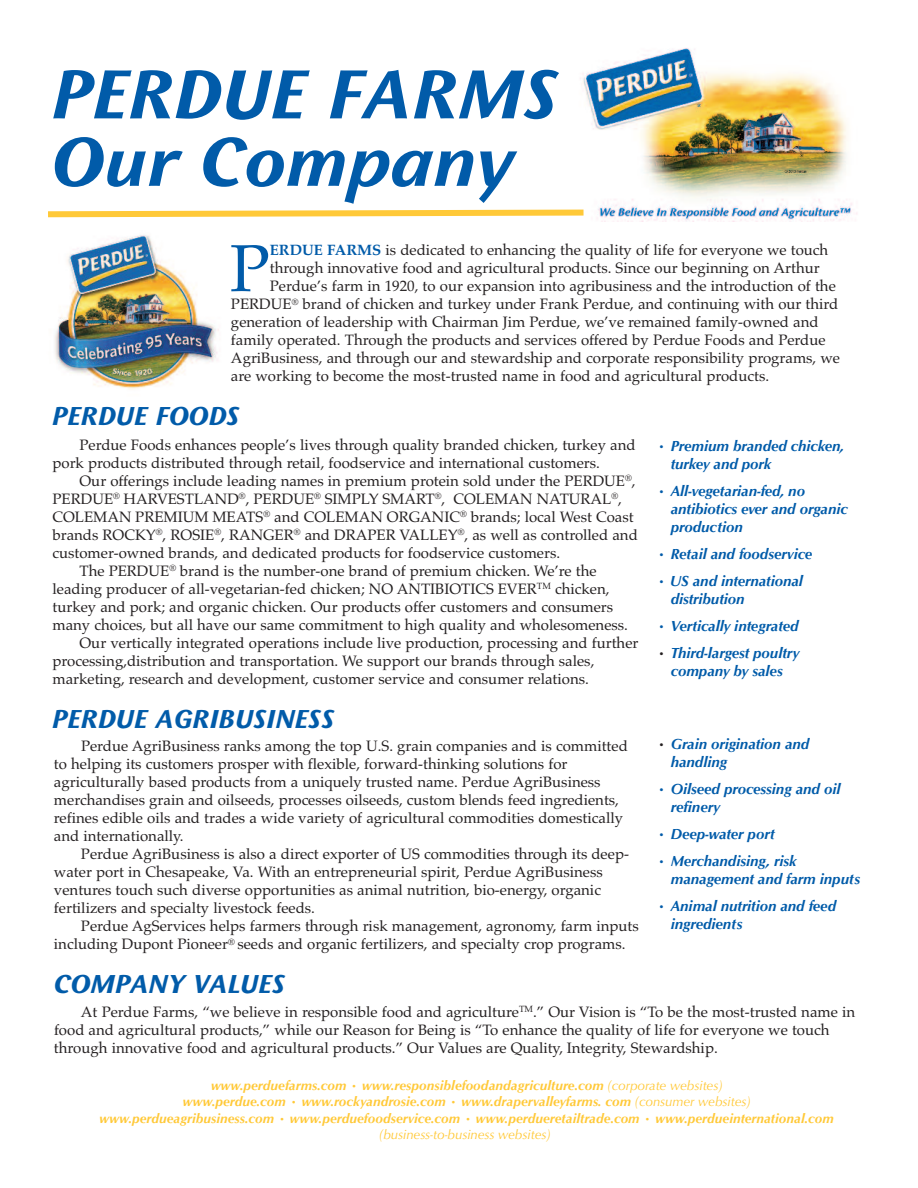
<style>
.page{position:relative;width:918px;height:1188px;background:#fff}
.page>*{position:absolute;margin:0;border:0;box-sizing:border-box;transform-origin:0 0}
.t1{font:italic 700 72px/67.5px "Wunderlich";color:#015ba9}
.t2{font:66.6px "Palatino";color:#015ba9}
.t3{font:italic 700 27px "Wunderlich";color:#015ba9}
.t4{font:15px/18px "Palatino";color:#231f20}
.t5{font:15px/18px "Optimum Bold Italic DTC";letter-spacing:-.01em;color:#015ba9}
.t6{font:13.5px/16.5px "Optimum Bold Italic DTC";color:#ffc938;text-align:center}
.t7{font:13.5px "Optimum Roman Italic DTC";color:#ffc938}
.s1{font-weight:700;color:#015ba9}
.s2{font-family:"Optimum Bold DTC";color:#231f20}
.s3{font-family:"Optimum Roman Italic DTC"}
</style>
<div class="page">
<img style="left:580px;top:48px;width:277px;height:173px">
<svg style="left:48px;top:207px;width:542px;height:13px"></svg>
<img style="left:55px;top:235px;width:164px;height:154px">
<h1 class="t1" style="left:52px;top:70px;width:509px">PERDUE FARMS<br>Our Company</h1>
<h2 class="t2" style="left:230px;top:229px;width:42px">P</h2>
<p class="t4" style="left:270px;top:241px;width:560px"><span class="s1">ERDUE FARMS</span> is dedicated to enhancing the quality of life for everyone we touch</p>
<p class="t4" style="left:270px;top:259px;width:551px">through innovative food and agricultural products. Since our beginning on Arthur</p>
<p class="t4" style="left:270px;top:277px;width:568px">Perdue’s farm in 1920, to our expansion into agribusiness and the introduction of the</p>
<p class="t4" style="left:231px;top:295px;width:609px">PERDUE<sup>®</sup> brand of chicken and turkey under Frank Perdue, and continuing with our third</p>
<p class="t4" style="left:231px;top:313px;width:589px">generation of leadership with Chairman Jim Perdue, we’ve remained family-owned and</p>
<p class="t4" style="left:231px;top:331px;width:596px">family operated. Through the products and services offered by Perdue Foods and Perdue</p>
<p class="t4" style="left:231px;top:349px;width:611px">AgriBusiness, and through our and stewardship and corporate responsibility programs, we</p>
<p class="t4" style="left:231px;top:367px;width:540px">are working to become the most-trusted name in food and agricultural products.</p>
<h3 class="t3" style="left:52px;top:407px;width:189px">PERDUE FOODS</h3>
<p class="t4" style="left:52px;top:435px;width:585px;text-indent:27px">Perdue Foods enhances people’s lives through quality branded chicken, turkey and pork products distributed through retail, foodservice and international customers.</p>
<p class="t4" style="left:79px;top:471px;width:558px">Our offerings include leading names in premium protein sold under the PERDUE<sup>®</sup>,</p>
<p class="t4" style="left:52px;top:489px;width:571px">PERDUE<sup>®</sup> HARVESTLAND<sup>®</sup>, PERDUE<sup>®</sup> SIMPLY SMART<sup>®</sup>, COLEMAN NATURAL<sup>®</sup>,</p>
<p class="t4" style="left:52px;top:507px;width:583px">COLEMAN PREMIUM MEATS<sup>®</sup> and COLEMAN ORGANIC<sup>®</sup> brands; local West Coast</p>
<p class="t4" style="left:53px;top:525px;width:587px">brands ROCKY<sup>®</sup>, ROSIE<sup>®</sup>, RANGER<sup>®</sup> and DRAPER VALLEY<sup>®</sup>, as well as controlled and</p>
<p class="t4" style="left:52px;top:543px;width:509px">customer-owned brands, and dedicated products for foodservice customers.</p>
<p class="t4" style="left:79px;top:561px;width:519px">The PERDUE<sup>®</sup> brand is the number-one brand of premium chicken. We’re the</p>
<p class="t4" style="left:52px;top:579px;width:559px">leading producer of all-vegetarian-fed chicken; NO ANTIBIOTICS EVER<sup>TM</sup> chicken,</p>
<p class="t4" style="left:52px;top:597px;width:562px">turkey and pork; and organic chicken. Our products offer customers and consumers</p>
<p class="t4" style="left:52px;top:615px;width:577px">many choices, but all have our same commitment to high quality and wholesomeness.</p>
<p class="t4" style="left:79px;top:633px;width:561px">Our vertically integrated operations include live production, processing and further</p>
<p class="t4" style="left:52px;top:651px;width:543px">processing,distribution and transportation. We support our brands through sales,</p>
<p class="t4" style="left:52px;top:669px;width:538px">marketing, research and development, customer service and consumer relations.</p>
<h3 class="t3" style="left:52px;top:710px;width:284px">PERDUE AGRIBUSINESS</h3>
<p class="t4" style="left:54px;top:737px;width:575px;text-indent:27px">Perdue AgriBusiness ranks among the top U.S. grain companies and is committed to helping its customers prosper with flexible, forward-thinking solutions for agriculturally based products from a uniquely trusted name. Perdue AgriBusiness merchandises grain and oilseeds, processes oilseeds, custom blends feed ingredients, refines edible oils and trades a wide variety of agricultural commodities domestically and internationally.</p>
<p class="t4" style="left:54px;top:845px;width:577px;text-indent:27px">Perdue AgriBusiness is also a direct exporter of US commodities through its deep&shy;water port in Chesapeake, Va. With an entrepreneurial spirit, Perdue AgriBusiness ventures touch such diverse opportunities as animal nutrition, bio-energy, organic fertilizers and specialty livestock feeds.</p>
<p class="t4" style="left:54px;top:917px;width:586px;text-indent:27px">Perdue AgServices helps farmers through risk management, agronomy, farm inputs including Dupont Pioneer<sup>®</sup> seeds and organic fertilizers, and specialty crop programs.</p>
<h3 class="t3" style="left:54px;top:975px;width:233px">COMPANY VALUES</h3>
<p class="t5" style="left:671px;top:437px;width:175px;text-indent:-14px">• Premium branded chicken, turkey and pork</p>
<p class="t5" style="left:671px;top:482px;width:179px;text-indent:-14px">• All-vegetarian-fed, no antibiotics ever and organic production</p>
<p class="t5" style="left:657px;top:545px;width:157px">• Retail and foodservice</p>
<p class="t5" style="left:671px;top:572px;width:134px;text-indent:-14px">• US and international distribution</p>
<p class="t5" style="left:657px;top:617px;width:143px">• Vertically integrated</p>
<p class="t5" style="left:657px;top:644px;width:144px;text-align:center"><span class="s2">•</span> Third-largest poultry company by sales</p>
<p class="t5" style="left:671px;top:735px;width:140px;text-indent:-14px"><span class="s2">•</span> Grain origination and handling</p>
<p class="t5" style="left:671px;top:780px;width:171px;text-indent:-14px">• Oilseed processing and oil refinery</p>
<p class="t5" style="left:657px;top:825px;width:119px">• Deep-water port</p>
<p class="t5" style="left:671px;top:852px;width:191px;text-indent:-14px">• Merchandising, risk management and farm inputs</p>
<p class="t5" style="left:671px;top:897px;width:167px;text-indent:-14px">• Animal nutrition and feed ingredients</p>
<p class="t4" style="left:54px;top:1003px;width:803px;text-indent:27px">At Perdue Farms, “we believe in responsible food and agriculture<sup>TM</sup>.” Our Vision is “To be the most-trusted name in food and agricultural products,” while our Reason for Being is “To enhance the quality of life for everyone we touch through innovative food and agricultural products.” Our Values are Quality, Integrity, Stewardship.</p>
<p class="t6" style="left:100px;top:1077px;width:736px">www.perduefarms.com • www.responsiblefoodandagriculture.com <span class="s3">(corporate websites)<br></span>www.perdue.com • www.rockyandrosie.com • www.drapervalleyfarms. com <span class="s3">(consumer websites) </span>www.perdueagribusiness.com • www.perduefoodservice.com • www.perdueretailtrade.com • www.perdueinternational.com</p>
<p class="t7" style="left:379px;top:1127px;width:173px">(business-to-business websites)</p>
</div>
